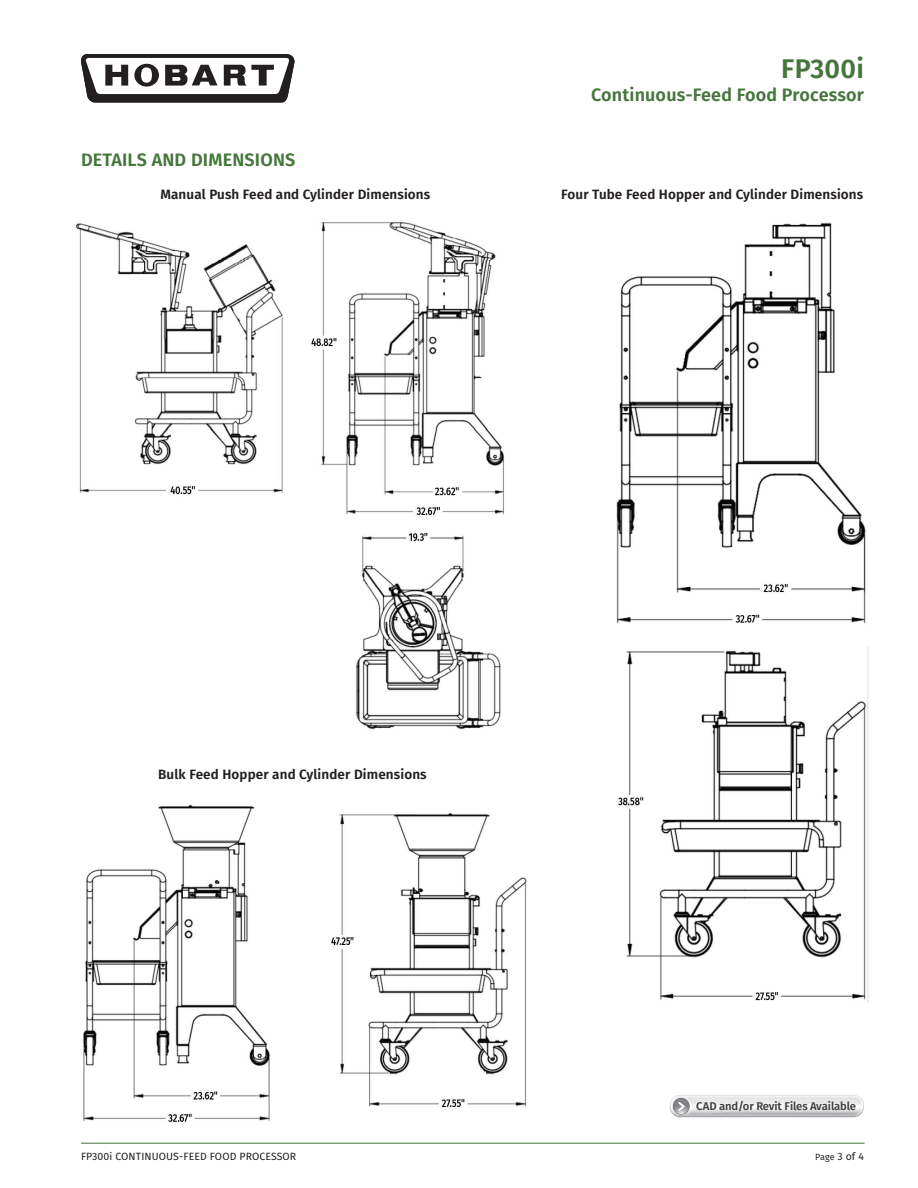
<style>
.page{position:relative;width:918px;height:1188px;background:#fff}
.page>*{position:absolute;margin:0;border:0;box-sizing:border-box;transform-origin:0 0}
.t1{font:600 27px "Fira Sans";letter-spacing:.01em;color:#45763b}
.t2{font:600 18px "Fira Sans";letter-spacing:.01em;color:#45763b}
.t3{font:600 13.5px "Fira Sans";letter-spacing:.01em;color:#231f20}
.t4{font:600 11.25px "Fira Sans";letter-spacing:-.01em;color:#414042}
.t5{font:10.5px "Fira Sans";letter-spacing:.01em;color:#231f20}
.t6{font:9px "Fira Sans";color:#231f20}
.s1{font-size:10.5px}
</style>
<div class="page">
<svg style="left:81px;top:54px;width:213px;height:49px"></svg>
<hr style="left:81px;top:1143px;width:784px;height:1px;background:#45763b">
<img style="left:76px;top:222px;width:793px;height:900px">
<svg style="left:670px;top:1095px;width:194px;height:22px"></svg>
<h1 class="t1" style="left:781px;top:47px;width:84px">FP300i</h1>
<h2 class="t2" style="left:591px;top:80px;width:274px">Continuous-Feed Food Processor</h2>
<h2 class="t2" style="left:81px;top:145px;width:216px">DETAILS AND DIMENSIONS</h2>
<p class="t3" style="left:160px;top:183px;width:271px">Manual Push Feed and Cylinder Dimensions</p>
<p class="t3" style="left:561px;top:183px;width:304px">Four Tube Feed Hopper and Cylinder Dimensions</p>
<p class="t3" style="left:158px;top:763px;width:270px">Bulk Feed Hopper and Cylinder Dimensions</p>
<p class="t4" style="left:696px;top:1098px;width:161px">CAD and/or Revit Files Available</p>
<p class="t5" style="left:81px;top:1148px;width:217px">FP300i CONTINUOUS-FEED FOOD PROCESSOR</p>
<p class="t6" style="left:815px;top:1150px;width:50px">Page <span class="s1">3 of 4</span></p>
</div>
